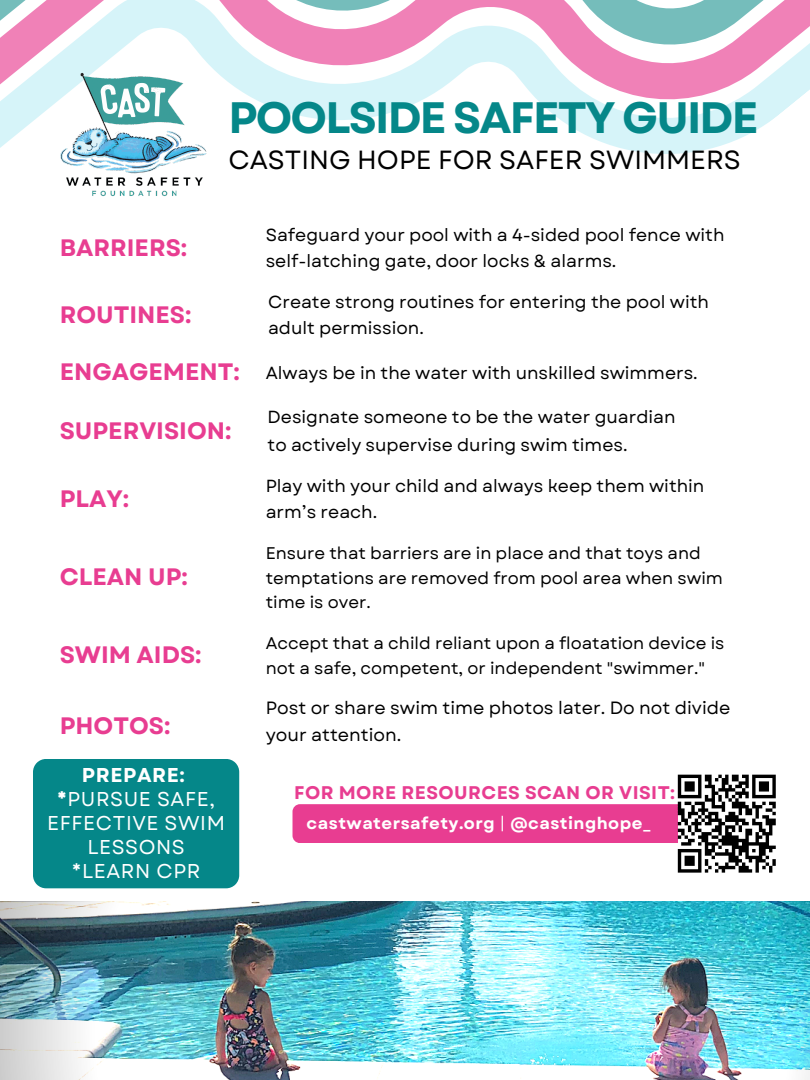
<style>
.page{position:relative;width:810px;height:1080px;background:#fff}
.page>*{position:absolute;margin:0;border:0;box-sizing:border-box;transform-origin:0 0}
.t1{font:700 43.94px "Garet";letter-spacing:-.04em;color:#058789}
.t2{font:26.25px "Garet";color:#000}
.t3{font:700 23.75px "Garet";color:#e83d91}
.t4{font:20px/23.9px "Garet";letter-spacing:.03em;color:#fff;text-align:center}
.t5{font:700 20px "Garet";letter-spacing:.03em;color:#fff}
.t6{font:700 18.31px "Garet";letter-spacing:.025em;color:#e83d91}
.t7{font:17.75px "Garet";color:#000}
.t8{font:17.5px/25.8px "Garet";color:#000}
.t9{font:16.88px/24.9px "Garet";color:#000}
.t10{font:700 16.5px "Garet";letter-spacing:.03em;color:#fff}
.s1{font-weight:700}
.s2{font-weight:400}
</style>
<div class="page">
<img style="left:0;top:902px;width:810px;height:178px">
<svg style="left:0;top:0;width:810px;height:154px"></svg>
<div style="left:293px;top:804px;width:407px;height:39px;background:#e83d91;border-radius:8px"></div>
<svg style="left:678px;top:775px;width:98px;height:98px"></svg>
<img style="left:48px;top:64px;width:170px;height:132px">
<div style="left:33px;top:759px;width:206px;height:129px;background:#058789"></div>
<p class="t3" style="left:60px;top:230px;width:129px">BARRIERS:</p>
<p class="t3" style="left:60px;top:297px;width:133px">ROUTINES:</p>
<p class="t1" style="left:228px;top:86px;width:531px">POOLSIDE SAFETY GUIDE</p>
<p class="t2" style="left:228px;top:141px;width:514px">CASTING HOPE FOR SAFER SWIMMERS</p>
<p class="t8" style="left:266px;top:222px;width:460px">Safeguard your pool with a 4-sided pool fence with self-latching gate, door locks &amp; alarms.</p>
<p class="t8" style="left:268px;top:289px;width:442px">Create strong routines for entering the pool with adult permission.</p>
<p class="t3" style="left:60px;top:355px;width:182px">ENGAGEMENT:</p>
<p class="t8" style="left:266px;top:360px;width:434px">Always be in the water with unskilled swimmers.</p>
<p class="t8" style="left:268px;top:404px;width:409px">Designate someone to be the water guardian</p>
<p class="t8" style="left:268px;top:432px;width:361px">to actively supervise during swim times.</p>
<p class="t3" style="left:60px;top:414px;width:173px">SUPERVISION:</p>
<p class="t3" style="left:60px;top:481px;width:71px">PLAY:</p>
<p class="t3" style="left:60px;top:560px;width:130px">CLEAN UP:</p>
<p class="t3" style="left:60px;top:637px;width:143px">SWIM AIDS:</p>
<p class="t3" style="left:60px;top:708px;width:112px">PHOTOS:</p>
<p class="t5" style="left:82px;top:761px;width:104px">PREPARE:</p>
<p class="t4" style="left:47px;top:787px;width:179px"><span class="s1">*</span>PURSUE SAFE,<br>EFFECTIVE SWIM<br>LESSONS</p>
<p class="t4" style="left:72px;top:859px;width:130px">*LEARN CPR</p>
<p class="t8" style="left:266px;top:473px;width:440px">Play with your child and always keep them within arm’s reach.</p>
<p class="t9" style="left:266px;top:541px;width:459px">Ensure that barriers are in place and that toys and temptations are removed from pool area when swim time is over.</p>
<p class="t9" style="left:266px;top:631px;width:460px">Accept that a child reliant upon a floatation device is not a safe, competent, or independent "swimmer."</p>
<p class="t7" style="left:266px;top:695px;width:466px">Post or share swim time photos later. Do not divide</p>
<p class="t7" style="left:266px;top:722px;width:137px">your attention.</p>
<p class="t6" style="left:294px;top:780px;width:382px">FOR MORE RESOURCES SCAN OR VISIT:</p>
<p class="t10" style="left:307px;top:811px;width:346px">castwatersafety.org <span class="s2">|</span> @castinghope_</p>
</div>
